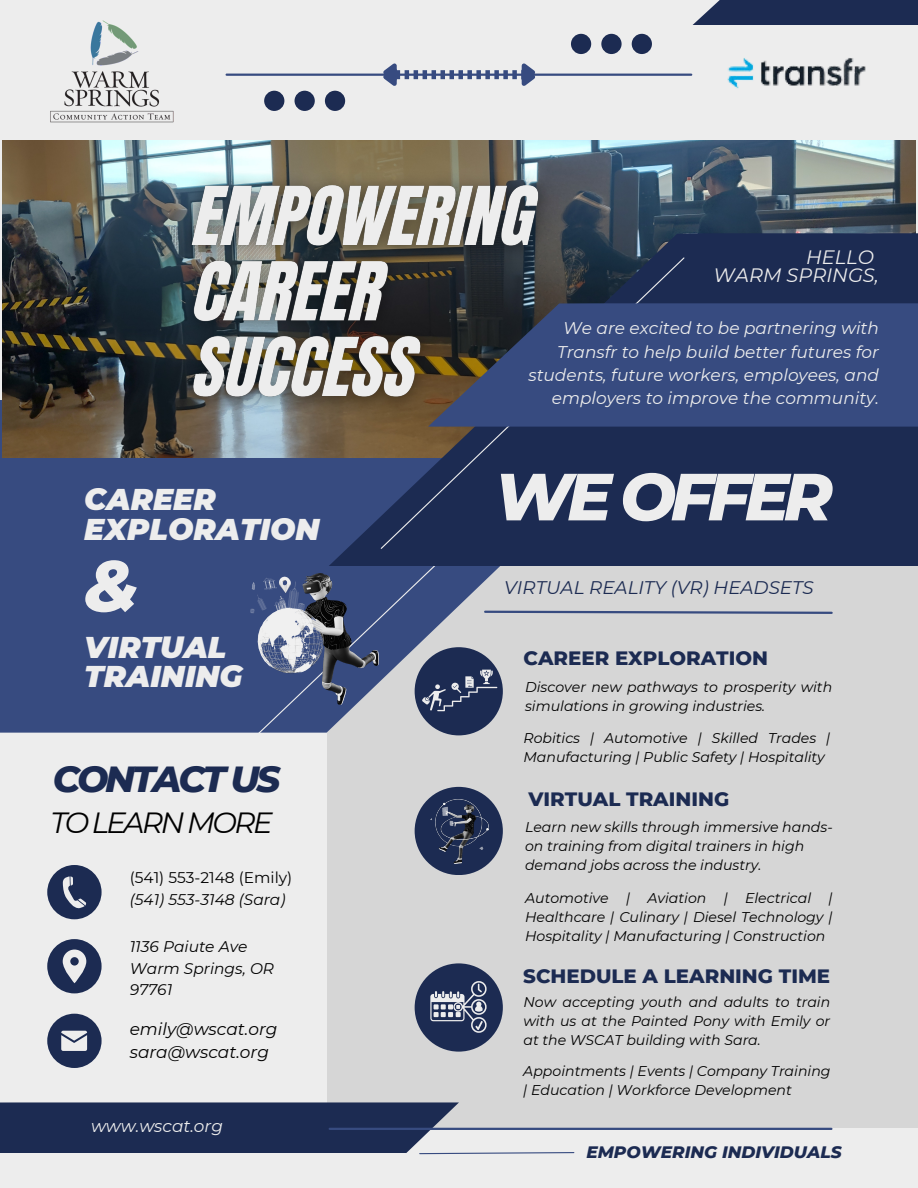
<style>
.page{position:relative;width:918px;height:1188px;background:#ededed}
.page>*{position:absolute;margin:0;border:0;box-sizing:border-box;transform-origin:0 0}
.t1{font:italic 800 72px "Montserrat";color:#ededed}
.t2{font:italic 800 66.45px "Montserrat";letter-spacing:-.085em;color:#ededed}
.t3{font:italic 800 37.05px "Montserrat";letter-spacing:-.085em;color:#1c2b52}
.t4{font:italic 900 30px/29.2px "Montserrat";color:#ededed}
.t5{font:italic 29.25px "Montserrat";letter-spacing:-.085em;color:#000}
.t6{font:800 19.8px "Montserrat";color:#1c2b52}
.t7{font:italic 19.35px/18.6px "Montserrat";color:#ededed;text-align:right}
.t8{font:italic 18.3px "Montserrat";color:#1c2b52}
.t9{font:italic 16.95px/23.2px "Montserrat";color:#ededed;text-align:right}
.t10{font:italic 16.95px/23.2px "Montserrat";color:#000}
.t11{font:italic 800 16.95px "Montserrat";color:#1c2b52}
.t12{font:italic 15.45px/21.3px "Montserrat";color:#000}
.t13{font:15.45px "Montserrat";color:#000}
.t14{font:italic 14.1px/19px "Montserrat";color:#000}
</style>
<div class="page">
<div style="left:327px;top:546px;width:591px;height:582px;background:#d6d6d6"></div>
<div style="left:0;top:400px;width:673px;height:332px;background:#374b80"></div>
<div style="left:415px;top:787px;width:88px;height:88px;background:#1c2b52;border-radius:50%"></div>
<div style="left:415px;top:963px;width:88px;height:89px;background:#1c2b52;border-radius:50%"></div>
<img style="left:3px;top:141px;width:912px;height:317px">
<div style="left:329px;top:233px;width:589px;height:333px;background:#1c2b52"></div>
<div style="left:692px;top:0;width:226px;height:25px;background:#1c2b52"></div>
<svg style="left:380px;top:256px;width:305px;height:286px"></svg>
<div style="left:428px;top:303px;width:490px;height:124px;background:#374b80"></div>
<hr style="left:227px;top:74px;width:464px;height:2px;background:#374b80">
<div style="left:47px;top:865px;width:55px;height:54px;background:#1c2b52;border-radius:50%"></div>
<svg style="left:63px;top:876px;width:23px;height:33px"></svg>
<div style="left:47px;top:1014px;width:55px;height:54px;background:#1c2b52;border-radius:50%"></div>
<svg style="left:61px;top:1031px;width:26px;height:20px"></svg>
<div style="left:47px;top:939px;width:55px;height:54px;background:#1c2b52;border-radius:50%"></div>
<svg style="left:63px;top:950px;width:23px;height:33px"></svg>
<hr style="left:330px;top:1128px;width:501px;height:2px;background:#374b80">
<svg style="left:0;top:1102px;width:575px;height:53px"></svg>
<svg style="left:264px;top:91px;width:81px;height:20px"></svg>
<img style="left:50px;top:20px;width:124px;height:103px">
<svg style="left:571px;top:34px;width:81px;height:20px"></svg>
<svg style="left:378px;top:63px;width:162px;height:23px"></svg>
<img style="left:727px;top:58px;width:139px;height:31px">
<svg style="left:250px;top:542px;width:583px;height:194px"></svg>
<img style="left:251px;top:574px;width:128px;height:130px">
<img style="left:431px;top:799px;width:57px;height:64px">
<svg style="left:430px;top:981px;width:57px;height:52px"></svg>
<img style="left:167px;top:145px;width:396px;height:301px">
<h3 class="t4" style="left:84px;top:485px;width:237px">CAREER<br>EXPLORATION</h3>
<h1 class="t1" style="left:84px;top:542px;width:56px">&amp;</h1>
<h3 class="t4" style="left:84px;top:633px;width:160px;line-height:28.7px">VIRTUAL<br>TRAINING</h3>
<h3 class="t3" style="left:53px;top:757px;width:229px">CONTACT US</h3>
<h3 class="t5" style="left:50px;top:804px;width:224px">TO LEARN MORE</h3>
<p class="t13" style="left:130px;top:868px;width:164px">(541) 553-2148 (Emily)</p>
<p class="t12" style="left:130px;top:889px;width:157px">(541) 553-3148 (Sara)</p>
<p class="t12" style="left:130px;top:936px;width:146px">1136 Paiute Ave<br>Warm Springs, OR<br>97761</p>
<p class="t10" style="left:130px;top:1017px;width:149px">emily@wscat.org sara@wscat.org</p>
<p class="t9" style="left:91px;top:1114px;width:133px">www.wscat.org</p>
<h3 class="t7" style="left:714px;top:247px;width:167px">HELLO<br>WARM SPRINGS,</h3>
<p class="t9" style="left:528px;top:317px;width:352px">We are excited to be partnering with Transfr to help build better futures for students, future workers, employees, and employers to improve the community.</p>
<h2 class="t2" style="left:494px;top:456px;width:340px">WE OFFER</h2>
<p class="t8" style="left:504px;top:576px;width:311px">VIRTUAL REALITY (VR) HEADSETS</p>
<h3 class="t6" style="left:523px;top:646px;width:246px">CAREER EXPLORATION</h3>
<p class="t14" style="left:525px;top:677px;width:309px">Discover new pathways to prosperity with simulations in growing industries.</p>
<p class="t14" style="left:523px;top:728px;width:308px">Robitics | Automotive | Skilled Trades |<br>Manufacturing | Public Safety | Hospitality</p>
<h3 class="t6" style="left:528px;top:786px;width:202px">VIRTUAL TRAINING</h3>
<p class="t14" style="left:525px;top:817px;width:309px">Learn new skills through immersive hands&shy;on training from digital trainers in high demand jobs across the industry.</p>
<p class="t14" style="left:525px;top:888px;width:309px;text-align:justify">Automotive | Aviation | Electrical | Healthcare | Culinary | Diesel Technology | Hospitality | Manufacturing | Construction</p>
<h3 class="t6" style="left:523px;top:964px;width:308px">SCHEDULE A LEARNING TIME</h3>
<p class="t14" style="left:523px;top:992px;width:308px;text-align:justify">Now accepting youth and adults to train with us at the Painted Pony with Emily or at the WSCAT building with Sara.</p>
<p class="t14" style="left:523px;top:1062px;width:309px">Appointments | Events | Company Training | Education | Workforce Development</p>
<p class="t11" style="left:586px;top:1141px;width:257px">EMPOWERING INDIVIDUALS</p>
</div>
